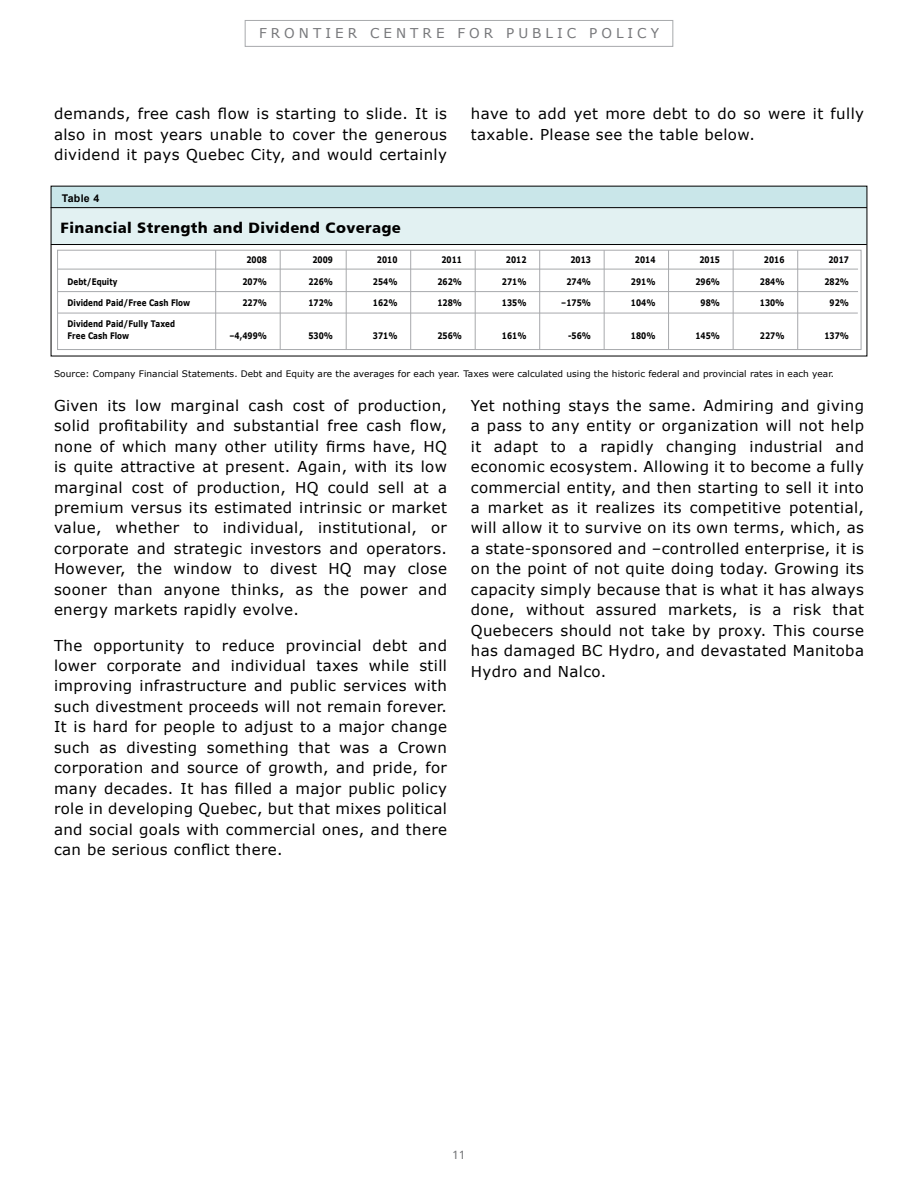
<style>
.page{position:relative;width:918px;height:1188px;background:#fff}
.page>*{position:absolute;margin:0;border:0;box-sizing:border-box;transform-origin:0 0}
.t1{font:15px/20.5px "Verdana";letter-spacing:.025em;color:#000;text-align:justify}
.t2{font:15px "Humanist 777 BT Black B";letter-spacing:.025em;color:#000}
.t3{font:13.5px "Verdana";letter-spacing:.3em;color:#77787b}
.t4{font:12px "Humanist 777 BT Roman B";color:#77787b}
.t5{font:700 10.65px "Arial";letter-spacing:.025em;color:#000}
.t6{font:700 9px/12px "Verdana";letter-spacing:.005em;color:#000;scale:.8 1}
.t7{font:9px "Verdana";letter-spacing:.005em;color:#000}
</style>
<div class="page">
<div style="left:245px;top:20px;width:428px;height:27px;border:1px solid #a7a9ac"></div>
<hr style="left:280px;top:250px;width:1px;height:99px;background:#a7a9ac">
<hr style="left:604px;top:250px;width:1px;height:99px;background:#a7a9ac">
<hr style="left:733px;top:250px;width:1px;height:99px;background:#a7a9ac">
<hr style="left:668px;top:250px;width:1px;height:99px;background:#a7a9ac">
<hr style="left:797px;top:250px;width:1px;height:99px;background:#a7a9ac">
<hr style="left:215px;top:250px;width:1px;height:99px;background:#a7a9ac">
<hr style="left:410px;top:250px;width:1px;height:99px;background:#a7a9ac">
<hr style="left:346px;top:250px;width:1px;height:99px;background:#a7a9ac">
<hr style="left:539px;top:250px;width:1px;height:99px;background:#a7a9ac">
<hr style="left:475px;top:250px;width:1px;height:99px;background:#a7a9ac">
<div style="left:57px;top:250px;width:804px;height:100px;border:1px solid #a7a9ac"></div>
<div style="left:51px;top:186px;width:816px;height:22px;background:#c9e6e9"></div>
<div style="left:51px;top:208px;width:816px;height:37px;background:#e2f1f2"></div>
<hr style="left:51px;top:207px;width:816px;height:1px;background:#000">
<hr style="left:51px;top:244px;width:816px;height:1px;background:#000">
<hr style="left:58px;top:269px;width:800px;height:1px;background:#a7a9ac">
<hr style="left:58px;top:313px;width:800px;height:1px;background:#a7a9ac">
<hr style="left:58px;top:291px;width:800px;height:1px;background:#a7a9ac">
<p class="t3" style="left:259px;top:24px;width:402px">FRONTIER CENTRE FOR PUBLIC POLICY</p>
<p class="t1" style="left:54px;top:104px;width:395px">demands, free cash flow is starting to slide. It is also in most years unable to cover the generous dividend it pays Quebec City, and would certainly</p>
<p class="t1" style="left:471px;top:104px;width:395px">have to add yet more debt to do so were it fully taxable. Please see the table below.</p>
<p class="t5" style="left:62px;top:191px;width:39px">Table 4</p>
<p class="t2" style="left:61px;top:219px;width:342px">Financial Strength and Dividend Coverage</p>
<p class="t6" style="left:246px;top:253px;width:27px">2008</p>
<p class="t6" style="left:312px;top:253px;width:27px">2009</p>
<p class="t6" style="left:377px;top:253px;width:27px">2010</p>
<p class="t6" style="left:441px;top:253px;width:27px">2011</p>
<p class="t6" style="left:506px;top:253px;width:27px">2012</p>
<p class="t6" style="left:570px;top:253px;width:27px">2013</p>
<p class="t6" style="left:635px;top:253px;width:27px">2014</p>
<p class="t6" style="left:699px;top:253px;width:27px">2015</p>
<p class="t6" style="left:764px;top:253px;width:27px">2016</p>
<p class="t6" style="left:828px;top:253px;width:27px">2017</p>
<p class="t6" style="left:68px;top:276px;width:64px">Debt/Equity</p>
<p class="t6" style="left:242px;top:276px;width:32px">207%</p>
<p class="t6" style="left:308px;top:276px;width:32px">226%</p>
<p class="t6" style="left:373px;top:276px;width:32px">254%</p>
<p class="t6" style="left:437px;top:276px;width:32px">262%</p>
<p class="t6" style="left:502px;top:276px;width:32px">271%</p>
<p class="t6" style="left:566px;top:276px;width:32px">274%</p>
<p class="t6" style="left:631px;top:276px;width:32px">291%</p>
<p class="t6" style="left:695px;top:276px;width:32px">296%</p>
<p class="t6" style="left:760px;top:276px;width:32px">284%</p>
<p class="t6" style="left:824px;top:276px;width:32px">282%</p>
<p class="t6" style="left:68px;top:297px;width:155px">Dividend Paid/Free Cash Flow</p>
<p class="t6" style="left:242px;top:297px;width:32px">227%</p>
<p class="t6" style="left:308px;top:297px;width:32px">172%</p>
<p class="t6" style="left:373px;top:297px;width:32px">162%</p>
<p class="t6" style="left:437px;top:297px;width:32px">128%</p>
<p class="t6" style="left:502px;top:297px;width:32px">135%</p>
<p class="t6" style="left:561px;top:297px;width:39px">–175%</p>
<p class="t6" style="left:631px;top:297px;width:32px">104%</p>
<p class="t6" style="left:701px;top:297px;width:26px">98%</p>
<p class="t6" style="left:760px;top:297px;width:32px">130%</p>
<p class="t6" style="left:830px;top:297px;width:26px">92%</p>
<p class="t6" style="left:68px;top:318px;width:136px">Dividend Paid/Fully Taxed<br>Free Cash Flow</p>
<p class="t6" style="left:229px;top:330px;width:48px">–4,499%</p>
<p class="t6" style="left:308px;top:330px;width:32px">530%</p>
<p class="t6" style="left:373px;top:330px;width:32px">371%</p>
<p class="t6" style="left:437px;top:330px;width:32px">256%</p>
<p class="t6" style="left:502px;top:330px;width:32px">161%</p>
<p class="t6" style="left:568px;top:330px;width:30px">-56%</p>
<p class="t6" style="left:631px;top:330px;width:32px">180%</p>
<p class="t6" style="left:695px;top:330px;width:32px">145%</p>
<p class="t6" style="left:760px;top:330px;width:32px">227%</p>
<p class="t6" style="left:824px;top:330px;width:32px">137%</p>
<p class="t7" style="left:54px;top:367px;width:782px">Source: Company Financial Statements. Debt and Equity are the averages for each year. Taxes were calculated using the historic federal and provincial rates in each year.</p>
<p class="t1" style="left:54px;top:395px;width:395px">Given its low marginal cash cost of production, solid profitability and substantial free cash flow, none of which many other utility firms have, HQ is quite attractive at present. Again, with its low marginal cost of production, HQ could sell at a premium versus its estimated intrinsic or market value, whether to individual, institutional, or corporate and strategic investors and operators.<br>However, the window to divest HQ may close sooner than anyone thinks, as the power and energy markets rapidly evolve.</p>
<p class="t1" style="left:54px;top:635px;width:395px">The opportunity to reduce provincial debt and lower corporate and individual taxes while still improving infrastructure and public services with such divestment proceeds will not remain forever.<br>It is hard for people to adjust to a major change such as divesting something that was a Crown corporation and source of growth, and pride, for many decades. It has filled a major public policy role in developing Quebec, but that mixes political and social goals with commercial ones, and there can be serious conflict there.</p>
<p class="t1" style="left:471px;top:395px;width:395px">Yet nothing stays the same. Admiring and giving a pass to any entity or organization will not help it adapt to a rapidly changing industrial and economic ecosystem. Allowing it to become a fully commercial entity, and then starting to sell it into a market as it realizes its competitive potential, will allow it to survive on its own terms, which, as a state-sponsored and –controlled enterprise, it is on the point of not quite doing today. Growing its capacity simply because that is what it has always done, without assured markets, is a risk that Quebecers should not take by proxy. This course has damaged BC Hydro, and devastated Manitoba Hydro and Nalco.</p>
<p class="t4" style="left:452px;top:1148px;width:15px">11</p>
</div>
